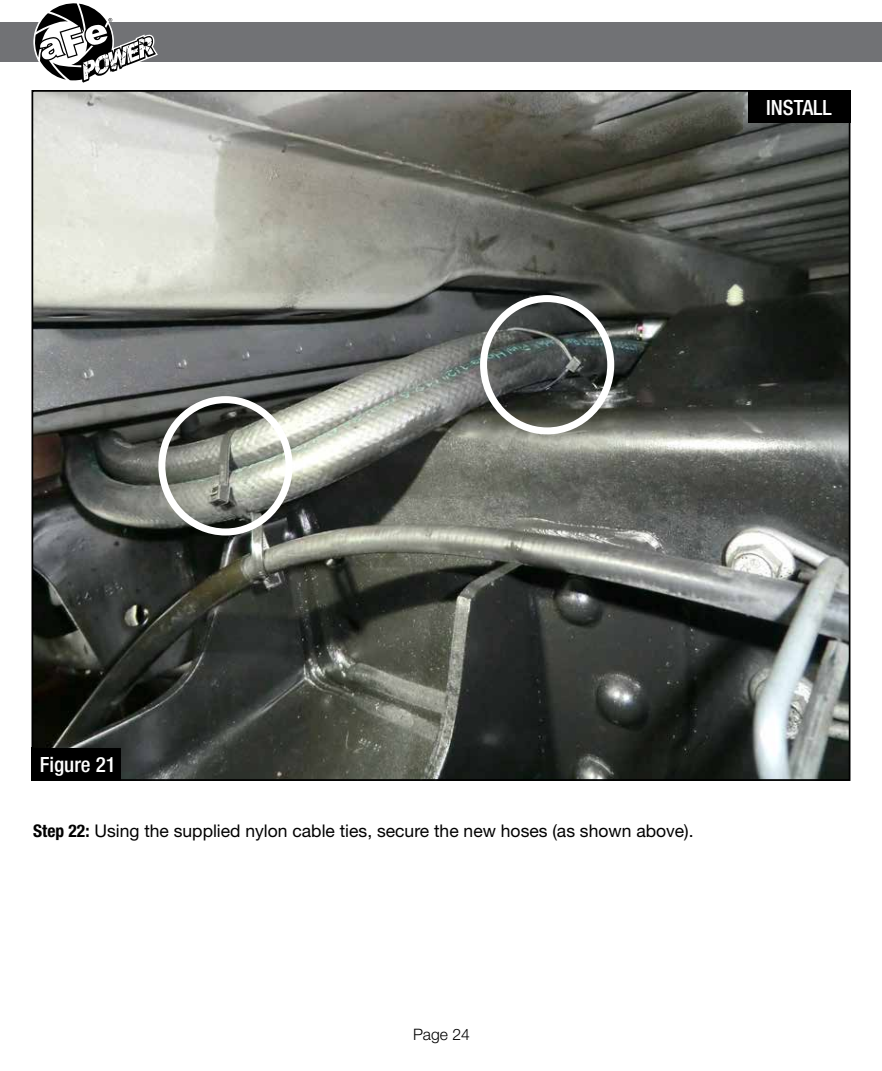
<style>
.page{position:relative;width:882px;height:1071px;background:#fff}
.page>*{position:absolute;margin:0;border:0;box-sizing:border-box;transform-origin:0 0}
.t1{font:500 condensed 21px "Helvetica Neue";color:#fff}
.t2{font:17.5px "Helvetica Neue";color:#000}
.t3{font:300 15.75px "Helvetica Neue";color:#000}
.s1{font-weight:700;font-stretch:condensed}
</style>
<div class="page">
<img style="left:35px;top:93px;width:812px;height:685px">
<div style="left:32px;top:748px;width:89px;height:33px;background:#000"></div>
<div style="left:0;top:23px;width:882px;height:39px;background:#717275"></div>
<svg style="left:34px;top:3px;width:124px;height:80px"></svg>
<div style="left:748px;top:90px;width:102px;height:33px;background:#000"></div>
<div style="left:158px;top:396px;width:135px;height:140px;border:7px solid #fff;border-radius:50%"></div>
<div style="left:480px;top:295px;width:134px;height:139px;border:7px solid #fff;border-radius:50%"></div>
<p class="t1" style="left:766px;top:95px;width:67px">INSTALL</p>
<p class="t1" style="left:106px;top:751px;width:12px">6</p>
<p class="t1" style="left:40px;top:752px;width:77px">Figure 21</p>
<p class="t2" style="left:33px;top:820px;width:662px"><span class="s1">Step 22:</span> Using the supplied nylon cable ties, secure the new hoses (as shown above).</p>
<p class="t3" style="left:413px;top:1024px;width:58px">Page 24</p>
</div>
